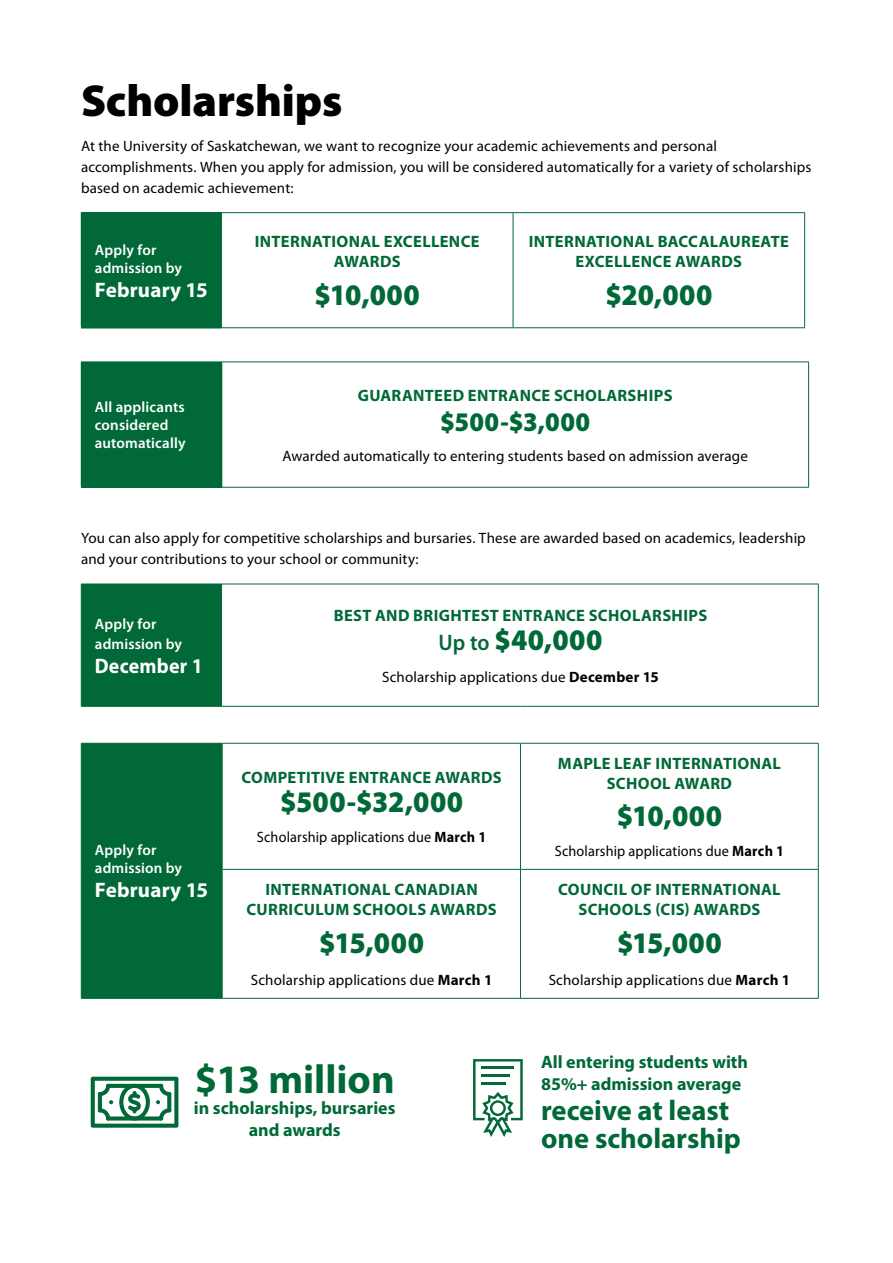
<style>
.page{position:relative;width:893px;height:1263px;background:#fff}
.page>*{position:absolute;margin:0;border:0;box-sizing:border-box;transform-origin:0 0}
.t1{font:900 45px "Myriad Pro";letter-spacing:-.005em;color:#000}
.t2{font:700 40.5px "Myriad Pro";color:#006937}
.t3{font:900 30px "Myriad Pro";letter-spacing:.02em;color:#006937;scale:.95 1}
.t4{font:700 28.5px/28.5px "Myriad Pro";color:#006937}
.t5{font:900 27px "Myriad Pro";letter-spacing:.02em;color:#006937;scale:.95 1}
.t6{font:700 21px "Myriad Pro";letter-spacing:.01em;color:#fff}
.t7{font:700 21px "Myriad Pro";letter-spacing:.01em;color:#fff;scale:.95 1}
.t8{font:700 18px/21.6px "Myriad Pro";color:#006937}
.t9{font:700 16.5px/19.5px "Myriad Pro";letter-spacing:.02em;color:#006937;text-align:center}
.t10{font:15px/21px "Myriad Pro";letter-spacing:.01em;color:#000}
.t11{font:600 15px/18px "Myriad Pro";letter-spacing:.01em;color:#fff}
.t12{font:15px "Myriad Pro";letter-spacing:.01em;color:#000;scale:.95 1}
.s1{font-weight:600;font-size:22.5px}
.s2{font-weight:700}
</style>
<div class="page">
<div style="left:81px;top:213px;width:140px;height:115px;background:#006937"></div>
<svg style="left:222px;top:213px;width:582px;height:114px"></svg>
<hr style="left:81px;top:212px;width:140px;height:1px;background:#006937">
<hr style="left:221px;top:212px;width:292px;height:1px;background:#006937">
<hr style="left:221px;top:213px;width:1px;height:114px;background:#006937">
<hr style="left:513px;top:212px;width:292px;height:1px;background:#006937">
<hr style="left:513px;top:213px;width:1px;height:114px;background:#006937">
<hr style="left:804px;top:213px;width:1px;height:114px;background:#006937">
<hr style="left:221px;top:327px;width:292px;height:1px;background:#006937">
<hr style="left:513px;top:327px;width:292px;height:1px;background:#006937">
<div style="left:81px;top:362px;width:141px;height:125px;background:#006937"></div>
<hr style="left:81px;top:361px;width:141px;height:1px;background:#006937">
<hr style="left:222px;top:361px;width:587px;height:1px;background:#006937">
<hr style="left:808px;top:362px;width:1px;height:125px;background:#006937">
<hr style="left:81px;top:487px;width:141px;height:1px;background:#006937">
<hr style="left:222px;top:487px;width:587px;height:1px;background:#006937">
<svg style="left:81px;top:585px;width:142px;height:413px;background:#167648"></svg>
<hr style="left:222px;top:584px;width:1px;height:122px;background:#fff">
<hr style="left:222px;top:707px;width:1px;height:36px;background:#fff">
<hr style="left:81px;top:584px;width:142px;height:1px;background:#006937">
<hr style="left:81px;top:584px;width:1px;height:122px;background:#006937">
<hr style="left:223px;top:584px;width:297px;height:1px;background:#006937">
<hr style="left:520px;top:584px;width:299px;height:1px;background:#006937">
<hr style="left:818px;top:584px;width:1px;height:122px;background:#006937">
<hr style="left:81px;top:706px;width:142px;height:1px;background:#006937">
<hr style="left:223px;top:706px;width:297px;height:1px;background:#006937">
<hr style="left:520px;top:706px;width:299px;height:1px;background:#006937">
<hr style="left:81px;top:743px;width:142px;height:1px;background:#006937">
<hr style="left:81px;top:744px;width:1px;height:125px;background:#006937">
<hr style="left:223px;top:743px;width:297px;height:1px;background:#006937">
<hr style="left:520px;top:743px;width:299px;height:1px;background:#006937">
<hr style="left:520px;top:744px;width:1px;height:125px;background:#006937">
<hr style="left:818px;top:744px;width:1px;height:125px;background:#006937">
<hr style="left:81px;top:869px;width:1px;height:129px;background:#006937">
<hr style="left:223px;top:869px;width:297px;height:1px;background:#006937">
<hr style="left:520px;top:869px;width:299px;height:1px;background:#006937">
<hr style="left:520px;top:870px;width:1px;height:128px;background:#006937">
<hr style="left:818px;top:870px;width:1px;height:128px;background:#006937">
<hr style="left:81px;top:998px;width:142px;height:1px;background:#006937">
<hr style="left:223px;top:998px;width:297px;height:1px;background:#006937">
<hr style="left:520px;top:998px;width:299px;height:1px;background:#006937">
<svg style="left:473px;top:1059px;width:50px;height:78px"></svg>
<hr style="left:481px;top:1066px;width:33px;height:3px;background:#006937">
<hr style="left:481px;top:1074px;width:29px;height:3px;background:#006937">
<hr style="left:481px;top:1083px;width:25px;height:2px;background:#006937">
<svg style="left:91px;top:1077px;width:87px;height:51px"></svg>
<h1 class="t1" style="left:81px;top:76px;width:263px">Scholarships</h1>
<p class="t10" style="left:81px;top:136px;width:732px">At the University of Saskatchewan, we want to recognize your academic achievements and personal accomplishments. When you apply for admission, you will be considered automatically for a variety of scholarships based on academic achievement:</p>
<p class="t11" style="left:95px;top:241px;width:89px">Apply for admission by</p>
<h3 class="t6" style="left:95px;top:276px;width:115px">February 15</h3>
<p class="t11" style="left:95px;top:398px;width:92px">All applicants considered automatically</p>
<p class="t9" style="left:255px;top:231px;width:226px">INTERNATIONAL EXCELLENCE<br>AWARDS</p>
<h3 class="t3" style="left:315px;top:278px;width:112px">$10,000</h3>
<p class="t9" style="left:529px;top:231px;width:262px">INTERNATIONAL BACCALAUREATE<br>EXCELLENCE AWARDS</p>
<h3 class="t3" style="left:605px;top:278px;width:114px">$20,000</h3>
<p class="t9" style="left:358px;top:385px;width:316px">GUARANTEED ENTRANCE SCHOLARSHIPS</p>
<h3 class="t5" style="left:440px;top:406px;width:159px">$500-$3,000</h3>
<p class="t10" style="left:282px;top:445px;width:469px">Awarded automatically to entering students based on admission average.</p>
<p class="t10" style="left:81px;top:528px;width:726px">You can also apply for competitive scholarships and bursaries. These are awarded based on academics, leadership and your contributions to your school or community:</p>
<p class="t11" style="left:95px;top:614px;width:89px;line-height:19.5px">Apply for admission by</p>
<h3 class="t7" style="left:95px;top:652px;width:115px">December 1</h3>
<p class="t11" style="left:95px;top:842px;width:89px">Apply for admission by</p>
<h3 class="t6" style="left:95px;top:877px;width:115px">February 15</h3>
<p class="t9" style="left:334px;top:605px;width:375px">BEST AND BRIGHTEST ENTRANCE SCHOLARSHIPS</p>
<h3 class="t3" style="left:439px;top:623px;width:174px"><span class="s1">Up to</span> $40,000</h3>
<p class="t10" style="left:382px;top:667px;width:278px">Scholarship applications due <span class="s2">December 15</span></p>
<p class="t9" style="left:241px;top:767px;width:262px">COMPETITIVE ENTRANCE AWARDS</p>
<h3 class="t3" style="left:280px;top:785px;width:194px">$500-$32,000</h3>
<p class="t12" style="left:257px;top:829px;width:243px">Scholarship applications due <span class="s2">March 1</span></p>
<p class="t9" style="left:246px;top:879px;width:252px">INTERNATIONAL CANADIAN<br>CURRICULUM SCHOOLS AWARDS</p>
<h3 class="t3" style="left:319px;top:926px;width:112px">$15,000</h3>
<p class="t10" style="left:251px;top:969px;width:243px">Scholarship applications due <span class="s2">March 1</span></p>
<p class="t9" style="left:558px;top:753px;width:224px">MAPLE LEAF INTERNATIONAL<br>SCHOOL AWARD</p>
<h3 class="t3" style="left:617px;top:799px;width:112px">$10,000</h3>
<p class="t12" style="left:555px;top:843px;width:243px">Scholarship applications due <span class="s2">March 1</span></p>
<p class="t9" style="left:558px;top:879px;width:224px">COUNCIL OF INTERNATIONAL<br>SCHOOLS (CIS) AWARDS</p>
<h3 class="t3" style="left:617px;top:926px;width:112px">$15,000</h3>
<p class="t10" style="left:549px;top:969px;width:243px">Scholarship applications due <span class="s2">March 1</span></p>
<h2 class="t2" style="left:195px;top:1052px;width:201px">$13 million</h2>
<p class="t8" style="left:194px;top:1097px;width:203px;text-align:center">in scholarships, bursaries and awards</p>
<p class="t8" style="left:541px;top:1051px;width:209px">All entering students with<br>85%+ admission average</p>
<h3 class="t4" style="left:541px;top:1095px;width:201px">receive at least one scholarship</h3>
</div>
